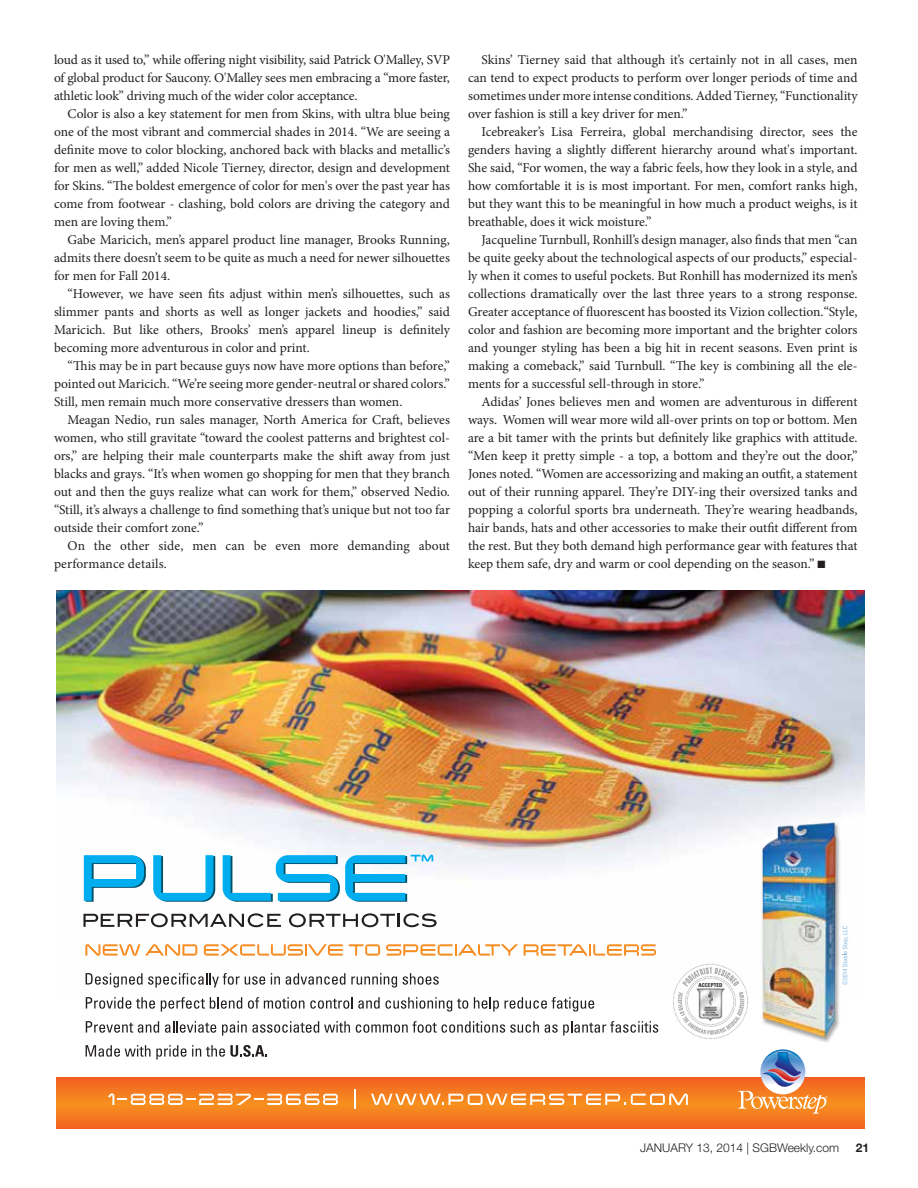
<style>
.page{position:relative;width:918px;height:1188px;background:#fff}
.page>*{position:absolute;margin:0;border:0;box-sizing:border-box;transform-origin:0 0}
.t1{font:13.5px/18px "Minion Pro";color:#231f20;text-align:justify}
.t2{font:300 12px "Helvetica Neue";color:#231f20}
.t3{font:700 12px "Helvetica Neue";color:#231f20}
.t4{font:700 condensed 5.4px "Univers LT Std";color:#231f20}
.t5{font:700 condensed 2.4px "Univers";color:#fff}
</style>
<div class="page">
<img style="left:57px;top:591px;width:807px;height:395px">
<svg style="left:84px;top:855px;width:62px;height:47px"></svg>
<svg style="left:153px;top:855px;width:62px;height:47px"></svg>
<svg style="left:223px;top:855px;width:210px;height:47px"></svg>
<img style="left:739px;top:818px;width:125px;height:232px">
<img style="left:762px;top:822px;width:74px;height:215px">
<svg style="left:843px;top:926px;width:5px;height:59px"></svg>
<svg style="left:83px;top:913px;width:198px;height:14px"></svg>
<svg style="left:289px;top:913px;width:148px;height:14px"></svg>
<svg style="left:85px;top:944px;width:112px;height:12px"></svg>
<svg style="left:204px;top:944px;width:139px;height:12px"></svg>
<svg style="left:349px;top:944px;width:31px;height:12px"></svg>
<svg style="left:386px;top:944px;width:132px;height:12px"></svg>
<svg style="left:524px;top:944px;width:132px;height:12px"></svg>
<svg style="left:86px;top:973px;width:179px;height:15px"></svg>
<svg style="left:271px;top:973px;width:9px;height:12px"></svg>
<svg style="left:286px;top:973px;width:59px;height:12px"></svg>
<svg style="left:351px;top:973px;width:46px;height:15px"></svg>
<svg style="left:403px;top:973px;width:36px;height:12px"></svg>
<svg style="left:86px;top:997px;width:69px;height:12px"></svg>
<svg style="left:161px;top:997px;width:81px;height:15px"></svg>
<svg style="left:248px;top:997px;width:56px;height:12px"></svg>
<svg style="left:310px;top:997px;width:70px;height:12px"></svg>
<svg style="left:386px;top:997px;width:82px;height:15px"></svg>
<svg style="left:474px;top:997px;width:25px;height:15px"></svg>
<svg style="left:505px;top:997px;width:89px;height:15px"></svg>
<svg style="left:86px;top:1021px;width:73px;height:12px"></svg>
<svg style="left:165px;top:1021px;width:51px;height:12px"></svg>
<svg style="left:222px;top:1021px;width:128px;height:15px"></svg>
<svg style="left:356px;top:1021px;width:183px;height:12px"></svg>
<svg style="left:545px;top:1021px;width:113px;height:15px"></svg>
<svg style="left:86px;top:1045px;width:100px;height:15px"></svg>
<svg style="left:192px;top:1045px;width:75px;height:12px"></svg>
<svg style="left:57px;top:1078px;width:807px;height:50px;background:#f37521"></svg>
<svg style="left:108px;top:1093px;width:230px;height:12px"></svg>
<svg style="left:354px;top:1090px;width:1px;height:19px"></svg>
<svg style="left:371px;top:1094px;width:317px;height:11px"></svg>
<svg style="left:738px;top:1051px;width:88px;height:63px"></svg>
<svg style="left:673px;top:964px;width:75px;height:75px"></svg>
<img style="left:696px;top:988px;width:28px;height:34px">
<p class="t1" style="left:54px;top:51px;width:397px">loud as it used to,” while offering night visibility, said Patrick O'Malley, SVP of global product for Saucony. O'Malley sees men embracing a “more faster, athletic look” driving much of the wider color acceptance.</p>
<p class="t1" style="left:54px;top:105px;width:398px;text-indent:14px">Color is also a key statement for men from Skins, with ultra blue being one of the most vibrant and commercial shades in 2014. “We are seeing a definite move to color blocking, anchored back with blacks and metallic’s for men as well,” added Nicole Tierney, director, design and development for Skins. “The boldest emergence of color for men's over the past year has come from footwear - clashing, bold colors are driving the category and men are loving them.”</p>
<p class="t1" style="left:54px;top:231px;width:398px;text-indent:14px">Gabe Maricich, men’s apparel product line manager, Brooks Running, admits there doesn’t seem to be quite as much a need for newer silhouettes for men for Fall 2014.</p>
<p class="t1" style="left:54px;top:285px;width:398px;text-indent:14px">“However, we have seen fits adjust within men’s silhouettes, such as slimmer pants and shorts as well as longer jackets and hoodies,” said Maricich. But like others, Brooks’ men’s apparel lineup is definitely becoming more adventurous in color and print.</p>
<p class="t1" style="left:54px;top:356px;width:398px;text-indent:14px">“This may be in part because guys now have more options than before,” pointed out Maricich. “We’re seeing more gender-neutral or shared colors.” Still, men remain much more conservative dressers than women.</p>
<p class="t1" style="left:54px;top:410px;width:398px;text-indent:14px">Meagan Nedio, run sales manager, North America for Craft, believes women, who still gravitate “toward the coolest patterns and brightest col&shy;ors,” are helping their male counterparts make the shift away from just blacks and grays. “It’s when women go shopping for men that they branch out and then the guys realize what can work for them,” observed Nedio. “Still, it’s always a challenge to find something that’s unique but not too far outside their comfort zone.”</p>
<p class="t1" style="left:54px;top:536px;width:397px;text-indent:14px">On the other side, men can be even more demanding about performance details.</p>
<p class="t1" style="left:468px;top:50px;width:391px;text-indent:14px">Skins’ Tierney said that although it’s certainly not in all cases, men can tend to expect products to perform over longer periods of time and sometimes under more intense conditions. Added Tierney, “Functionality over fashion is still a key driver for men.”</p>
<p class="t1" style="left:468px;top:122px;width:391px;text-indent:14px">Icebreaker’s Lisa Ferreira, global merchandising director, sees the genders having a slightly different hierarchy around what's important.<br>She said, “For women, the way a fabric feels, how they look in a style, and how comfortable it is is most important. For men, comfort ranks high, but they want this to be meaningful in how much a product weighs, is it breathable, does it wick moisture.”</p>
<p class="t1" style="left:468px;top:230px;width:391px;text-indent:14px">Jacqueline Turnbull, Ronhill’s design manager, also finds that men “can be quite geeky about the technological aspects of our products,” especial&shy;ly when it comes to useful pockets. But Ronhill has modernized its men’s collections dramatically over the last three years to a strong response.<br>Greater acceptance of fluorescent has boosted its Vizion collection.“Style, color and fashion are becoming more important and the brighter colors and younger styling has been a big hit in recent seasons. Even print is making a comeback,” said Turnbull. “The key is combining all the ele&shy;ments for a successful sell-through in store.”</p>
<p class="t1" style="left:468px;top:392px;width:391px;text-indent:14px">Adidas’ Jones believes men and women are adventurous in different ways. Women will wear more wild all-over prints on top or bottom. Men are a bit tamer with the prints but definitely like graphics with attitude. “Men keep it pretty simple - a top, a bottom and they’re out the door,” Jones noted. “Women are accessorizing and making an outfit, a statement out of their running apparel. They’re DIY-ing their oversized tanks and popping a colorful sports bra underneath. They’re wearing headbands, hair bands, hats and other accessories to make their outfit different from the rest. But they both demand high performance gear with features that keep them safe, dry and warm or cool depending on the season.” ■</p>
<p class="t4" style="left:699px;top:982px;width:25px">ACCEPTED</p>
<p class="t5" style="left:826px;top:1096px;width:4px">®</p>
<p class="t2" style="left:640px;top:1140px;width:200px">JANUARY 13, 2014 | SGBWeekly.com</p>
<p class="t3" style="left:856px;top:1140px;width:15px">21</p>
</div>
